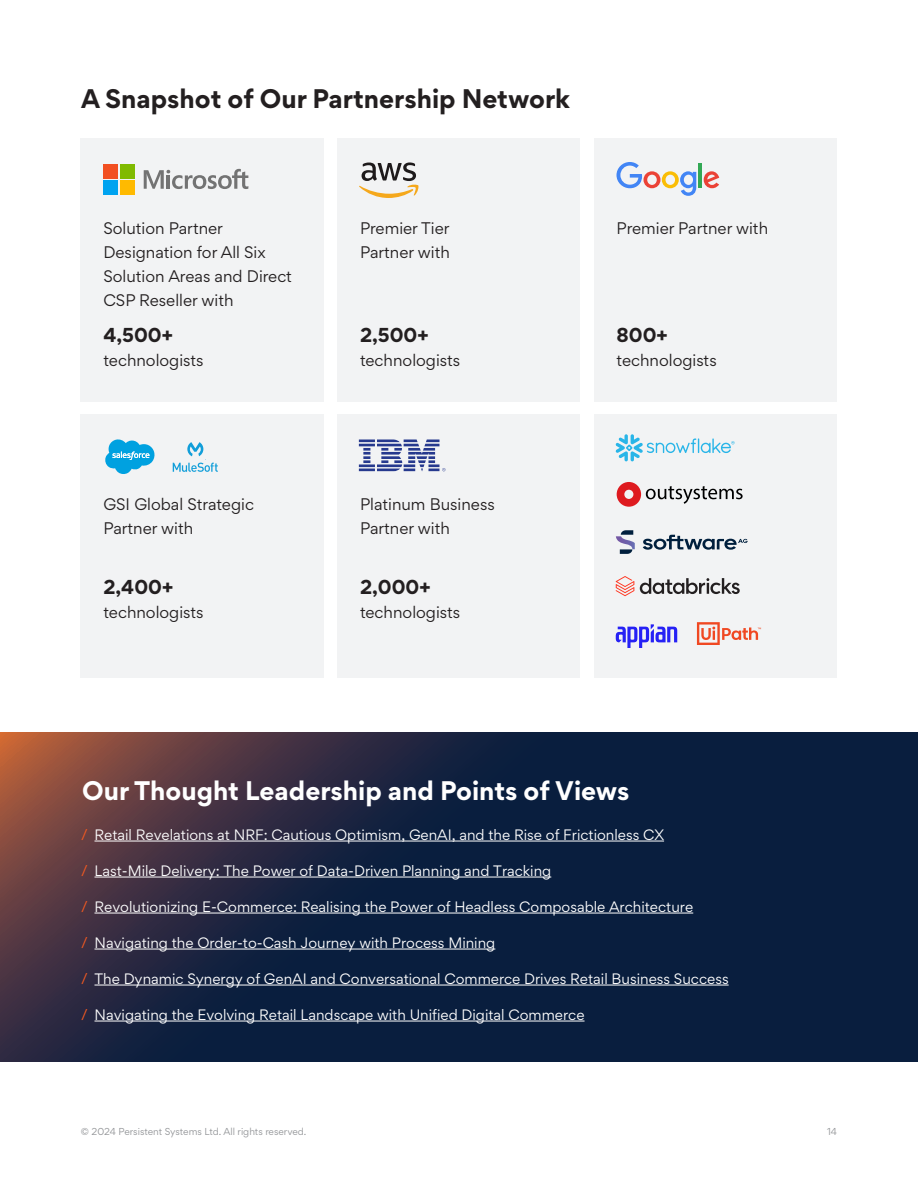
<style>
.page{position:relative;width:918px;height:1188px;background:#fff}
.page>*{position:absolute;margin:0;border:0;box-sizing:border-box;transform-origin:0 0}
.t1{font:700 24px "Gordita";color:#fff}
.t2{font:700 24px "Gordita";color:#231f20}
.t3{font:700 18px "Gordita";color:#231f20}
.t4{font:15px/24px "Gordita";color:#231f20}
.t5{font:13.5px "Gordita";color:#fff}
.t6{font:9px "Gordita";color:#939598}
.s1{color:#f15921}
</style>
<div class="page">
<svg style="left:0;top:732px;width:918px;height:330px;background:#1d253f"></svg>
<div style="left:81px;top:138px;width:243px;height:264px;background:#f2f3f4"></div>
<div style="left:81px;top:414px;width:243px;height:264px;background:#f2f3f4"></div>
<div style="left:338px;top:138px;width:242px;height:264px;background:#f2f3f4"></div>
<div style="left:594px;top:138px;width:243px;height:264px;background:#f2f3f4"></div>
<div style="left:338px;top:414px;width:242px;height:264px;background:#f2f3f4"></div>
<div style="left:594px;top:414px;width:243px;height:264px;background:#f2f3f4"></div>
<div style="left:104px;top:164px;width:14px;height:15px;background:#f24f21"></div>
<div style="left:120px;top:164px;width:14px;height:15px;background:#80ba00"></div>
<div style="left:104px;top:180px;width:14px;height:15px;background:#00a3f0"></div>
<div style="left:120px;top:180px;width:14px;height:15px;background:#ffba00"></div>
<svg style="left:144px;top:169px;width:104px;height:20px"></svg>
<svg style="left:359px;top:162px;width:60px;height:36px"></svg>
<hr style="left:699px;top:163px;width:3px;height:25px;background:#33a854">
<svg style="left:704px;top:171px;width:15px;height:17px"></svg>
<svg style="left:617px;top:162px;width:79px;height:34px"></svg>
<svg style="left:105px;top:439px;width:50px;height:35px"></svg>
<svg style="left:173px;top:442px;width:45px;height:30px"></svg>
<svg style="left:359px;top:440px;width:87px;height:31px"></svg>
<svg style="left:616px;top:434px;width:119px;height:27px"></svg>
<svg style="left:640px;top:578px;width:100px;height:16px"></svg>
<svg style="left:616px;top:576px;width:18px;height:20px"></svg>
<svg style="left:616px;top:624px;width:61px;height:24px"></svg>
<svg style="left:617px;top:482px;width:126px;height:25px"></svg>
<svg style="left:697px;top:622px;width:64px;height:23px"></svg>
<svg style="left:616px;top:530px;width:19px;height:24px"></svg>
<svg style="left:643px;top:535px;width:105px;height:15px"></svg>
<hr style="left:94px;top:841px;width:570px;height:1px;background:#fff">
<hr style="left:94px;top:877px;width:457px;height:1px;background:#fff">
<hr style="left:94px;top:913px;width:599px;height:1px;background:#fff">
<hr style="left:94px;top:949px;width:401px;height:1px;background:#fff">
<hr style="left:94px;top:985px;width:635px;height:1px;background:#fff">
<hr style="left:94px;top:1021px;width:491px;height:1px;background:#fff">
<p class="t2" style="left:81px;top:80px;width:491px">A Snapshot of Our Partnership Network</p>
<p class="t4" style="left:103px;top:216px;width:190px">Solution Partner<br>Designation for All Six<br>Solution Areas and Direct<br>CSP Reseller with</p>
<p class="t3" style="left:103px;top:321px;width:71px">4,500+</p>
<p class="t4" style="left:103px;top:348px;width:102px">technologists</p>
<p class="t4" style="left:360px;top:216px;width:91px">Premier Tier<br>Partner with</p>
<p class="t3" style="left:360px;top:321px;width:70px">2,500+</p>
<p class="t4" style="left:360px;top:348px;width:102px">technologists</p>
<p class="t4" style="left:616px;top:216px;width:153px">Premier Partner with</p>
<p class="t3" style="left:616px;top:321px;width:53px">800+</p>
<p class="t4" style="left:616px;top:348px;width:102px">technologists</p>
<p class="t4" style="left:103px;top:492px;width:152px">GSI Global Strategic<br>Partner with</p>
<p class="t3" style="left:103px;top:573px;width:71px">2,400+</p>
<p class="t4" style="left:103px;top:600px;width:102px">technologists</p>
<p class="t4" style="left:360px;top:492px;width:136px">Platinum Business<br>Partner with</p>
<p class="t3" style="left:360px;top:573px;width:72px">2,000+</p>
<p class="t4" style="left:360px;top:600px;width:102px">technologists</p>
<p class="t1" style="left:82px;top:771px;width:549px">Our Thought Leadership and Points of Views</p>
<p class="t5" style="left:81px;top:825px;width:585px"><span class="s1">/</span> Retail Revelations at NRF: Cautious Optimism, GenAI, and the Rise of Frictionless CX</p>
<p class="t5" style="left:81px;top:861px;width:472px"><span class="s1">/</span> Last-Mile Delivery: The Power of Data-Driven Planning and Tracking</p>
<p class="t5" style="left:81px;top:897px;width:614px"><span class="s1">/</span> Revolutionizing E-Commerce: Realising the Power of Headless Composable Architecture</p>
<p class="t5" style="left:81px;top:933px;width:416px"><span class="s1">/</span> Navigating the Order-to-Cash Journey with Process Mining</p>
<p class="t5" style="left:81px;top:969px;width:649px"><span class="s1">/</span> The Dynamic Synergy of GenAI and Conversational Commerce Drives Retail Business Success</p>
<p class="t5" style="left:81px;top:1005px;width:505px"><span class="s1">/</span> Navigating the Evolving Retail Landscape with Unified Digital Commerce</p>
<p class="t6" style="left:81px;top:1125px;width:227px">© 2024 Persistent Systems Ltd. All rights reserved.</p>
<p class="t6" style="left:827px;top:1125px;width:11px">14</p>
</div>
